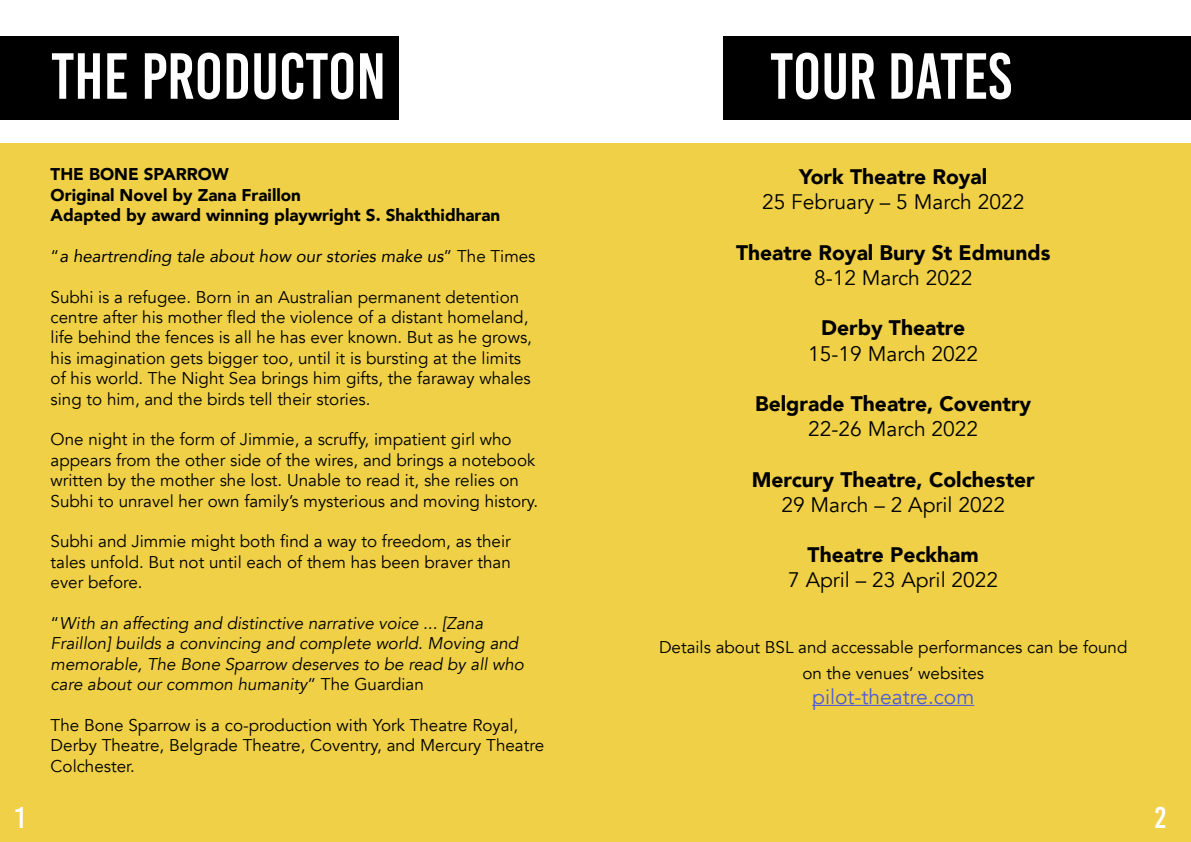
<style>
.page{position:relative;width:1191px;height:842px;background:#fff}
.page>*{position:absolute;margin:0;border:0;box-sizing:border-box;transform-origin:0 0}
.t1{font:65px "Bebas Kai";color:#fff}
.t2{font:30px "Bebas Kai";color:#fff}
.t3{font:900 21px "Avenir";color:#000}
.t4{font:21px "Avenir";color:#000}
.t5{font:21px "Avenir";color:#4f5cd6}
.t6{font:17px/20.4px "Avenir";color:#000}
.t7{font:italic 17px/20.4px "Avenir";color:#000}
.t8{font:900 17px/20.4px "Avenir";color:#000}
.t9{font:italic 17px "Avenir";color:#000}
.s1{font-style:normal}
</style>
<div class="page">
<div style="left:0;top:36px;width:398px;height:83px;background:#000"></div>
<div style="left:0;top:143px;width:1191px;height:699px;background:#efd047"></div>
<hr style="left:812px;top:705px;width:162px;height:1px;background:#4f5cd6">
<div style="left:723px;top:36px;width:468px;height:83px;background:#000"></div>
<h1 class="t1" style="left:51px;top:41px;width:336px">THE PRODUCTON</h1>
<p class="t8" style="left:51px;top:164px;width:451px">THE BONE SPARROW<br>Original Novel by Zana Fraillon<br>Adapted by award winning playwright S. Shakthidharan</p>
<p class="t9" style="left:51px;top:245px;width:486px"><span class="s1">“</span>a heartrending tale about how our stories make us<span class="s1">” The Times</span></p>
<p class="t6" style="left:51px;top:287px;width:483px">Subhi is a refugee. Born in an Australian permanent detention centre after his mother fled the violence of a distant homeland, life behind the fences is all he has ever known. But as he grows, his imagination gets bigger too, until it is bursting at the limits of his world. The Night Sea brings him gifts, the faraway whales sing to him, and the birds tell their stories.</p>
<p class="t6" style="left:51px;top:430px;width:489px">One night in the form of Jimmie, a scruffy, impatient girl who appears from the other side of the wires, and brings a notebook written by the mother she lost. Unable to read it, she relies on Subhi to unravel her own family’s mysterious and moving history.</p>
<p class="t6" style="left:51px;top:532px;width:461px;text-align:justify">Subhi and Jimmie might both find a way to freedom, as their tales unfold. But not until each of them has been braver than ever before.</p>
<p class="t7" style="left:51px;top:613px;width:475px"><span class="s1">“</span>With an affecting and distinctive narrative voice ... [Zana Fraillon] builds a convincing and complete world. Moving and memorable, The Bone Sparrow deserves to be read by all who care about our common humanity<span class="s1">” The Guardian</span></p>
<p class="t6" style="left:51px;top:715px;width:495px">The Bone Sparrow is a co-production with York Theatre Royal,<br>Derby Theatre, Belgrade Theatre, Coventry, and Mercury Theatre<br>Colchester.</p>
<h1 class="t1" style="left:770px;top:41px;width:243px">TOUR DATES</h1>
<p class="t3" style="left:799px;top:159px;width:190px">York Theatre Royal</p>
<p class="t4" style="left:762px;top:190px;width:264px">25 February – 5 March 2022</p>
<p class="t3" style="left:736px;top:234px;width:316px">Theatre Royal Bury St Edmunds</p>
<p class="t4" style="left:814px;top:265px;width:160px">8-12 March 2022</p>
<p class="t3" style="left:821px;top:310px;width:145px">Derby Theatre</p>
<p class="t4" style="left:808px;top:341px;width:172px">15-19 March 2022</p>
<p class="t3" style="left:755px;top:386px;width:278px">Belgrade Theatre, Coventry</p>
<p class="t4" style="left:808px;top:416px;width:172px">22-26 March 2022</p>
<p class="t3" style="left:751px;top:461px;width:285px">Mercury Theatre, Colchester</p>
<p class="t4" style="left:781px;top:492px;width:225px">29 March – 2 April 2022</p>
<p class="t3" style="left:807px;top:537px;width:173px">Theatre Peckham</p>
<p class="t4" style="left:788px;top:568px;width:211px">7 April – 23 April 2022</p>
<p class="t6" style="left:659px;top:635px;width:470px;line-height:25.2px;text-align:center">Details about BSL and accessable performances can be found on the venues’ websites</p>
<p class="t5" style="left:812px;top:684px;width:164px">pilot-theatre.com</p>
<h2 class="t2" style="left:15px;top:802px;width:12px">1</h2>
<h2 class="t2" style="left:1155px;top:802px;width:13px">2</h2>
</div>
